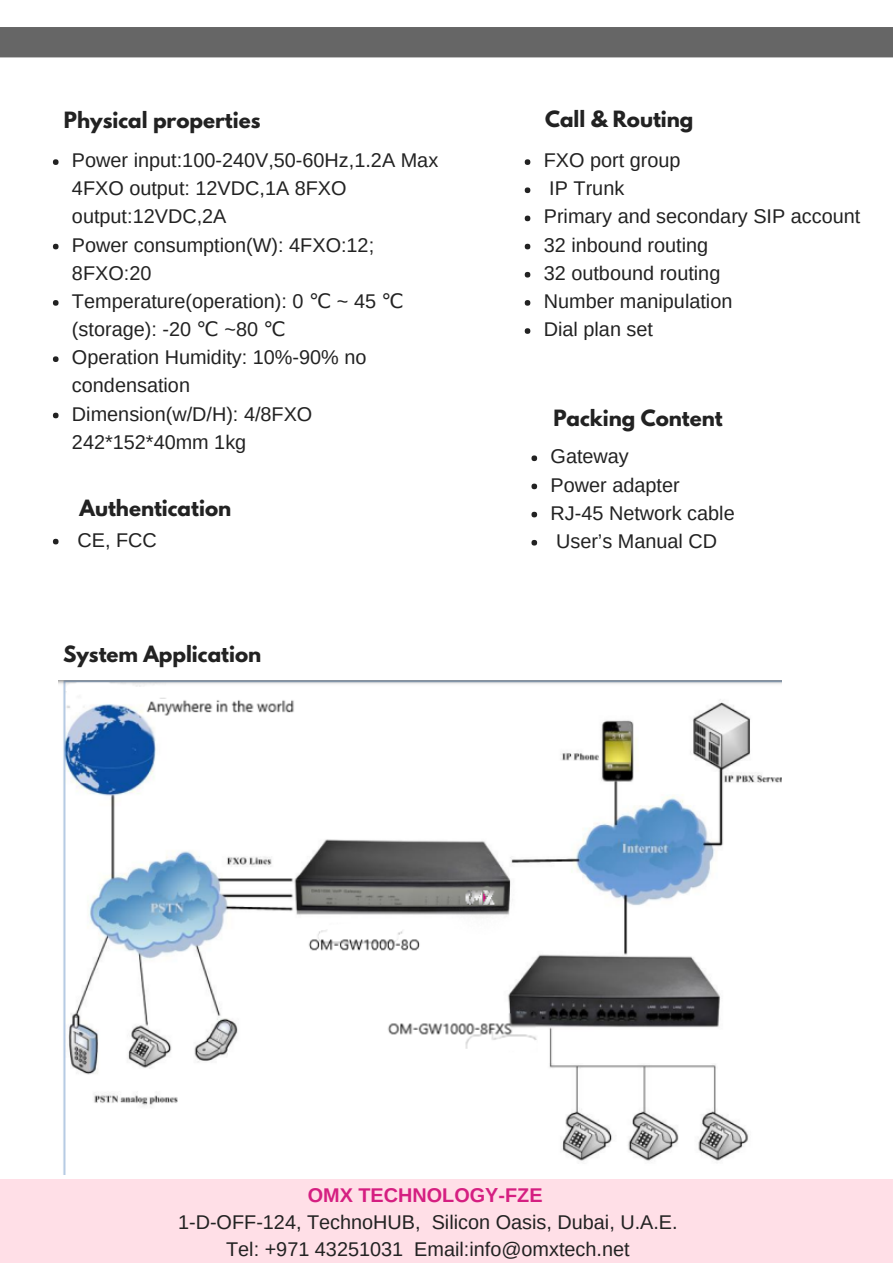
<style>
.page{position:relative;width:893px;height:1263px;background:#fff}
.page>*{position:absolute;margin:0;border:0;box-sizing:border-box;transform-origin:0 0}
.t1{font:19.8px/28.2px "Arimo";color:#222}
.t2{font:700 19.8px "League Spartan";color:#222}
.t3{font:700 19.8px "Arimo";color:#d51f81}
.s1{font-family:"DejaVu Sans"}
</style>
<div class="page">
<div style="left:0;top:27px;width:893px;height:30px;background:#666"></div>
<div style="left:0;top:1179px;width:893px;height:84px;background:#ffdfe7"></div>
<svg style="left:53px;top:159px;width:6px;height:6px"></svg>
<svg style="left:53px;top:244px;width:6px;height:5px"></svg>
<svg style="left:53px;top:300px;width:6px;height:6px"></svg>
<svg style="left:53px;top:356px;width:6px;height:6px"></svg>
<svg style="left:53px;top:413px;width:6px;height:5px"></svg>
<svg style="left:525px;top:159px;width:5px;height:6px"></svg>
<svg style="left:525px;top:187px;width:5px;height:6px"></svg>
<svg style="left:525px;top:216px;width:5px;height:5px"></svg>
<svg style="left:525px;top:244px;width:5px;height:5px"></svg>
<svg style="left:525px;top:272px;width:5px;height:6px"></svg>
<svg style="left:525px;top:300px;width:5px;height:6px"></svg>
<svg style="left:525px;top:328px;width:5px;height:6px"></svg>
<svg style="left:531px;top:455px;width:6px;height:6px"></svg>
<svg style="left:531px;top:484px;width:6px;height:5px"></svg>
<svg style="left:531px;top:512px;width:6px;height:5px"></svg>
<svg style="left:531px;top:540px;width:6px;height:5px"></svg>
<svg style="left:53px;top:539px;width:6px;height:5px"></svg>
<img style="left:59px;top:680px;width:722px;height:494px">
<p class="t2" style="left:64px;top:111px;width:198px">Physical properties</p>
<p class="t1" style="left:72px;top:146px;width:368px">Power input:100-240V,50-60Hz,1.2A Max<br>4FXO output: 12VDC,1A 8FXO output:12VDC,2A<br>Power consumption(W): 4FXO:12;<br>8FXO:20<br>Temperature(operation): 0 <span class="s1">℃</span> ~ 45 <span class="s1">℃ </span>(storage): -20 <span class="s1">℃</span> ~80 <span class="s1">℃<br></span>Operation Humidity: 10%-90% no condensation<br>Dimension(w/D/H): 4/8FXO<br>242*152*40mm 1kg</p>
<p class="t2" style="left:80px;top:498px;width:153px">Authentication</p>
<p class="t1" style="left:78px;top:526px;width:81px">CE, FCC</p>
<p class="t2" style="left:63px;top:644px;width:200px">System Application</p>
<p class="t2" style="left:545px;top:109px;width:150px">Call &amp; Routing</p>
<p class="t1" style="left:544px;top:146px;width:318px">FXO port group<br>IP Trunk<br>Primary and secondary SIP account<br>32 inbound routing<br>32 outbound routing<br>Number manipulation<br>Dial plan set</p>
<p class="t2" style="left:553px;top:408px;width:171px">Packing Content</p>
<p class="t1" style="left:551px;top:442px;width:186px">Gateway<br>Power adapter<br>RJ-45 Network cable<br>User’s Manual CD</p>
<p class="t3" style="left:308px;top:1183px;width:236px">OMX TECHNOLOGY-FZE</p>
<p class="t1" style="left:178px;top:1208px;width:501px;line-height:27px;text-align:center">1-D-OFF-124, TechnoHUB, Silicon Oasis, Dubai, U.A.E.<br>Tel: +971 43251031 Email:info@omxtech.net</p>
</div>
